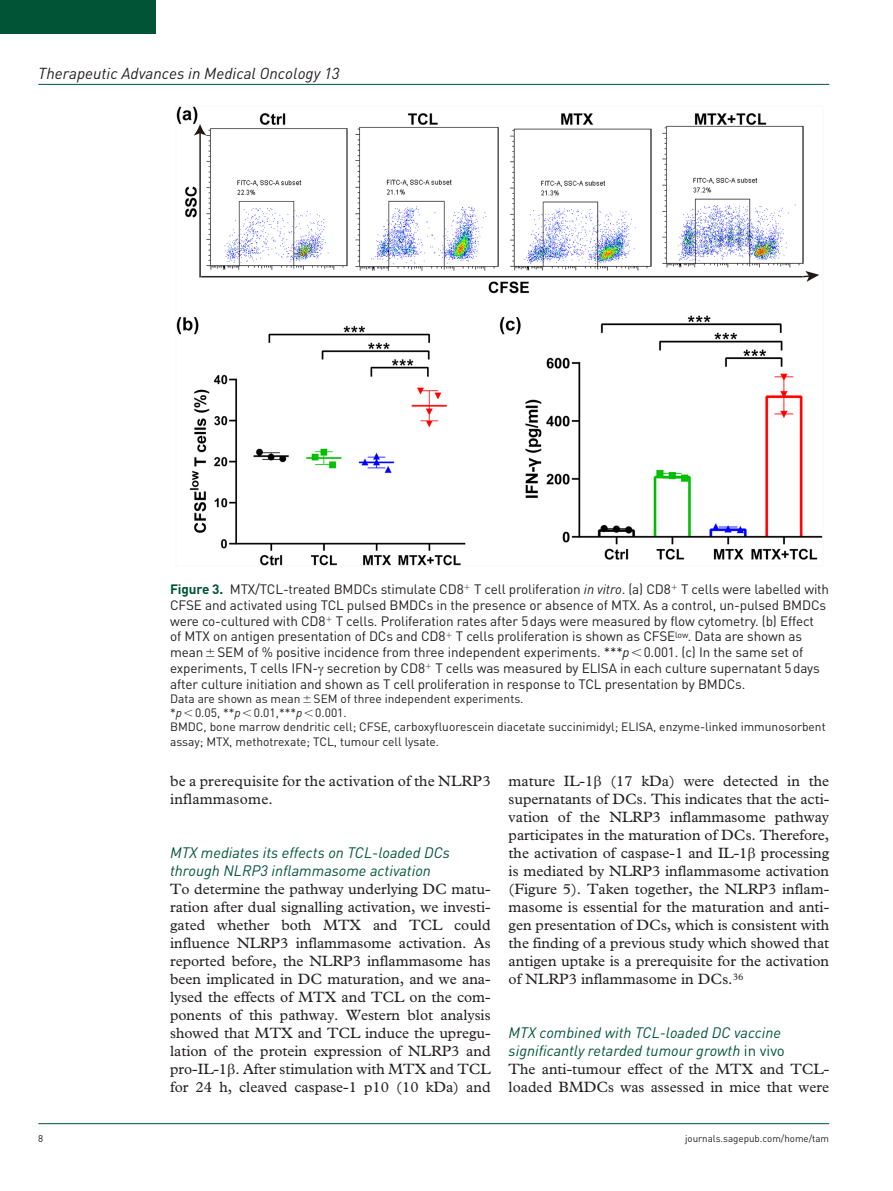
<style>
.page{position:relative;width:893px;height:1191px;background:#fff}
.page>*{position:absolute;margin:0;border:0;box-sizing:border-box;transform-origin:0 0}
.t1{font:italic 15.75px "DIN";color:#231f20}
.t2{font:15px/18px "Plantin Std";color:#231f20}
.t3{font:italic 15px/18px "DIN";color:#015436}
.t4{font:13.5px/15.8px "DIN";letter-spacing:-.01em;color:#231f20}
.t5{font:12px/14.2px "DIN";color:#231f20}
.t6{font:9.75px "DIN";color:#231f20}
.s1{font-weight:700;color:#015436}
.s2{font-style:italic}
.s3{font-style:normal}
</style>
<div class="page">
<hr style="left:38px;top:84px;width:791px;height:1px;background:#015436">
<hr style="left:38px;top:1123px;width:791px;height:1px;background:#015436">
<div style="left:0;top:0;width:155px;height:34px;background:#015436"></div>
<img style="left:176px;top:106px;width:647px;height:460px">
<p class="t1" style="left:38px;top:63px;width:303px">Therapeutic Advances in Medical Oncology 13</p>
<p class="t4" style="left:170px;top:581px;width:661px"><span class="s1">Figure 3.</span> MTX/TCL-treated BMDCs stimulate CD8 T cell proliferation <span class="s2">in vitro</span>. (a) CD8 T cells were labelled with CFSE and activated using TCL pulsed BMDCs in the presence or absence of MTX. As a control, un-pulsed BMDCs were co-cultured with CD8 T cells. Proliferation rates after 5days were measured by flow cytometry. (b) Effect<br>of MTX on antigen presentation of DCs and CD8 T cells proliferation is shown as CFSE<sup>low</sup>. Data are shown as mean SEM of % positive incidence from three independent experiments. ***<span class="s2">p</span> 0.001. (c) In the same set of experiments, T cells IFN- secretion by CD8 T cells was measured by ELISA in each culture supernatant 5days after culture initiation and shown as T cell proliferation in response to TCL presentation by BMDCs.</p>
<p class="t5" style="left:170px;top:691px;width:657px">Data are shown as mean SEM of three independent experiments.<br>*<span class="s2">p</span> 0.05, **<span class="s2">p</span> 0.01,***<span class="s2">p</span> 0.001.<br>BMDC, bone marrow dendritic cell; CFSE, carboxyfluorescein diacetate succinimidyl; ELISA, enzyme-linked immunosorbent assay; MTX, methotrexate; TCL, tumour cell lysate.</p>
<p class="t2" style="left:170px;top:772px;width:322px">be a prerequisite for the activation of the NLRP3 inflammasome.</p>
<p class="t3" style="left:170px;top:843px;width:281px">MTX mediates its effects on TCL-loaded DCs through NLRP3 inflammasome activation</p>
<p class="t2" style="left:170px;top:880px;width:322px;text-align:justify">To determine the pathway underlying DC matu&shy;ration after dual signalling activation, we investi&shy;gated whether both MTX and TCL could influence NLRP3 inflammasome activation. As reported before, the NLRP3 inflammasome has been implicated in DC maturation, and we ana&shy;lysed the effects of MTX and TCL on the com&shy;ponents of this pathway. Western blot analysis showed that MTX and TCL induce the upregu&shy;lation of the protein expression of NLRP3 and pro-IL-1 . After stimulation with MTX and TCL for 24 h, cleaved caspase-1 p10 (10 kDa) and</p>
<p class="t2" style="left:509px;top:772px;width:322px;text-align:justify">mature IL-1 (17 kDa) were detected in the supernatants of DCs. This indicates that the acti&shy;vation of the NLRP3 inflammasome pathway participates in the maturation of DCs. Therefore, the activation of caspase-1 and IL-1 processing is mediated by NLRP3 inflammasome activation (Figure 5). Taken together, the NLRP3 inflam&shy;masome is essential for the maturation and anti&shy;gen presentation of DCs, which is consistent with the finding of a previous study which showed that antigen uptake is a prerequisite for the activation of NLRP3 inflammasome in DCs.<sup>36</sup></p>
<p class="t3" style="left:509px;top:1023px;width:278px">MTX combined with TCL-loaded DC vaccine significantly retarded tumour growth <span class="s3">in vivo</span></p>
<p class="t2" style="left:509px;top:1060px;width:322px">The anti-tumour effect of the MTX and TCL&shy;loaded BMDCs was assessed in mice that were</p>
<p class="t6" style="left:38px;top:1132px;width:7px">8</p>
<p class="t6" style="left:685px;top:1132px;width:146px">journals.sagepub.com/home/tam</p>
</div>
